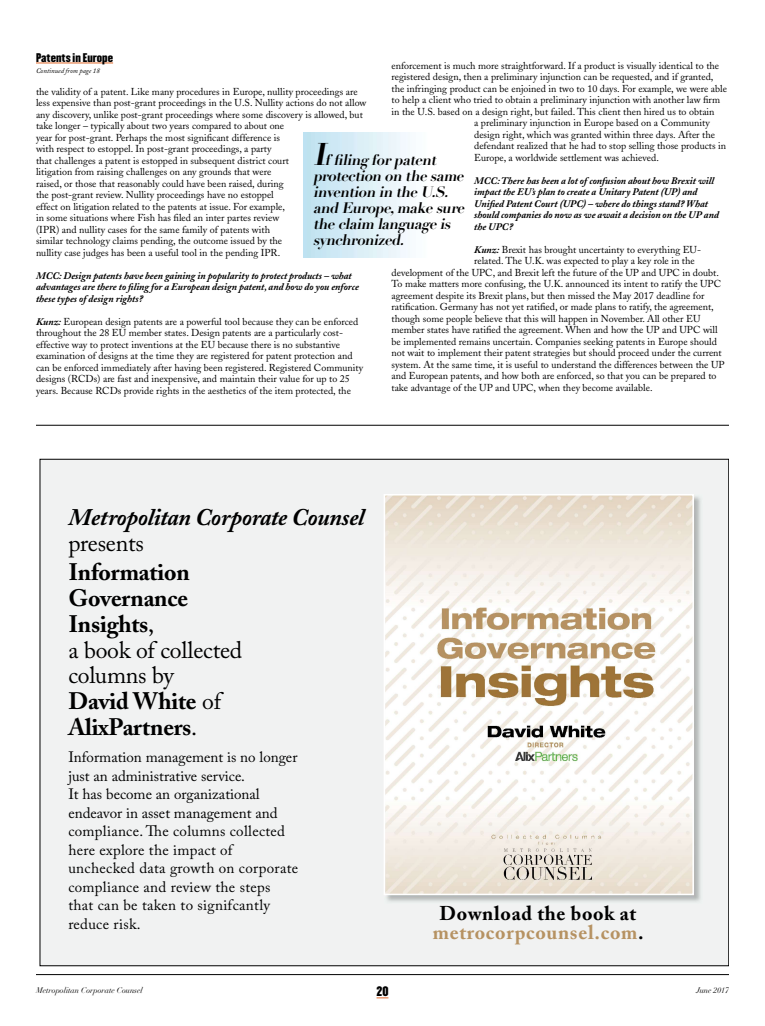
<style>
.page{position:relative;width:765px;height:1026px;background:#fff}
.page>*{position:absolute;margin:0;border:0;box-sizing:border-box;transform-origin:0 0}
.t1{font:700 23.7px/25.8px "Adobe Caslon";letter-spacing:-.01em;color:#000}
.t2{font:italic 700 23.7px/25.8px "Adobe Caslon";letter-spacing:-.01em;color:#000}
.t3{font:700 19.8px/19.8px "Adobe Caslon Pro";letter-spacing:.035em;color:#b69262;text-align:center}
.t4{font:15px/18.5px "Adobe Caslon Pro";letter-spacing:.02em;color:#000}
.t5{font:italic 700 15px/16px "Didot LT Std";color:#000}
.t6{font:12px "Champion HTF Welterweight";color:#000}
.t7{font:11px "Champion HTF Welterweight";color:#000}
.t8{font:10px/11.5px "Adobe Caslon";color:#000}
.t9{font:italic 700 10px/11.5px "Adobe Caslon";color:#000}
.t10{font:italic 8px "Didot LT Std";color:#000}
.t11{font:italic 7px "Adobe Caslon";color:#000}
.s1{font-weight:700;font-style:italic}
.s2{font-size:31px}
.s3{font-family:"Adobe Caslon Pro";font-weight:400;font-style:normal}
.s4{font-family:"Adobe Caslon Pro";font-weight:400}
.s5{color:#000}
</style>
<div class="page">
<div style="left:40px;top:459px;width:689px;height:507px;background:#f1f2f2"></div>
<img style="left:386px;top:496px;width:315px;height:406px">
<hr style="left:36px;top:974px;width:693px;height:1px;background:#000">
<hr style="left:36px;top:63px;width:77px;height:1px;background:#df682a">
<div style="left:384px;top:494px;width:310px;height:401px;border:2px solid #fff"></div>
<hr style="left:36px;top:425px;width:693px;height:1px;background:#000">
<p class="t7" style="left:36px;top:53px;width:79px">Patents in Europe</p>
<p class="t11" style="left:36px;top:68px;width:65px">Continued from page 18</p>
<p class="t8" style="left:392px;top:61px;width:329px">enforcement is much more straightforward. If a product is visually identical to the</p>
<p class="t8" style="left:392px;top:72px;width:323px">registered design, then a preliminary injunction can be requested, and if granted,</p>
<p class="t8" style="left:392px;top:84px;width:337px">the infringing product can be enjoined in two to 10 days. For example, we were able</p>
<p class="t8" style="left:392px;top:95px;width:330px">to help a client who tried to obtain a preliminary injunction with another law firm</p>
<p class="t8" style="left:392px;top:107px;width:325px">in the U.S. based on a design right, but failed. This client then hired us to obtain</p>
<p class="t8" style="left:474px;top:118px;width:237px">a preliminary injunction in Europe based on a Community</p>
<p class="t8" style="left:474px;top:130px;width:242px">design right, which was granted within three days. After the</p>
<p class="t8" style="left:474px;top:141px;width:254px">defendant realized that he had to stop selling those products in</p>
<p class="t8" style="left:474px;top:153px;width:186px">Europe, a worldwide settlement was achieved.</p>
<p class="t9" style="left:474px;top:176px;width:246px">MCC: There has been a lot of confusion about how Brexit will impact the EU’s plan to create a Unitary Patent (UP) and Unified Patent Court (UPC) – where do things stand? What should companies do now as we await a decision on the UP and the UPC?</p>
<p class="t8" style="left:474px;top:245px;width:228px"><span class="s1">Kunz:</span> Brexit has brought uncertainty to everything EU-</p>
<p class="t8" style="left:474px;top:256px;width:222px">related. The U.K. was expected to play a key role in the</p>
<p class="t8" style="left:392px;top:268px;width:329px">development of the UPC, and Brexit left the future of the UP and UPC in doubt.</p>
<p class="t8" style="left:392px;top:279px;width:331px">To make matters more confusing, the U.K. announced its intent to ratify the UPC</p>
<p class="t8" style="left:392px;top:291px;width:314px">agreement despite its Brexit plans, but then missed the May 2017 deadline for</p>
<p class="t8" style="left:392px;top:302px;width:324px">ratification. Germany has not yet ratified, or made plans to ratify, the agreement,</p>
<p class="t8" style="left:392px;top:314px;width:311px">though some people believe that this will happen in November. All other EU</p>
<p class="t8" style="left:392px;top:325px;width:328px">member states have ratified the agreement. When and how the UP and UPC will</p>
<p class="t8" style="left:392px;top:337px;width:327px">be implemented remains uncertain. Companies seeking patents in Europe should</p>
<p class="t8" style="left:392px;top:348px;width:332px">not wait to implement their patent strategies but should proceed under the current</p>
<p class="t8" style="left:392px;top:360px;width:335px">system. At the same time, it is useful to understand the differences between the UP</p>
<p class="t8" style="left:392px;top:371px;width:327px">and European patents, and how both are enforced, so that you can be prepared to</p>
<p class="t8" style="left:392px;top:383px;width:263px">take advantage of the UP and UPC, when they become available.</p>
<p class="t8" style="left:36px;top:87px;width:332px">the validity of a patent. Like many procedures in Europe, nullity proceedings are less expensive than post-grant proceedings in the U.S. Nullity actions do not allow any discovery, unlike post-grant proceedings where some discovery is allowed, but take longer – typically about two years compared to about one<br>year for post-grant. Perhaps the most significant difference is<br>with respect to estoppel. In post-grant proceedings, a party<br>that challenges a patent is estopped in subsequent district court<br>litigation from raising challenges on any grounds that were<br>raised, or those that reasonably could have been raised, during<br>the post-grant review. Nullity proceedings have no estoppel<br>effect on litigation related to the patents at issue. For example,<br>in some situations where Fish has filed an inter partes review<br>(IPR) and nullity cases for the same family of patents with<br>similar technology claims pending, the outcome issued by the<br>nullity case judges has been a useful tool in the pending IPR.</p>
<p class="t9" style="left:36px;top:271px;width:325px">MCC: Design patents have been gaining in popularity to protect products – what advantages are there to filing for a European design patent, and how do you enforce these types of design rights?</p>
<p class="t8" style="left:36px;top:317px;width:329px"><span class="s1">Kunz:</span> European design patents are a powerful tool because they can be enforced throughout the 28 EU member states. Design patents are a particularly cost&shy;effective way to protect inventions at the EU because there is no substantive examination of designs at the time they are registered for patent protection and can be enforced immediately after having been registered. Registered Community designs (RCDs) are fast and inexpensive, and maintain their value for up to 25 years. Because RCDs provide rights in the aesthetics of the item protected, the</p>
<p class="t5" style="left:313px;top:154px;width:155px"><span class="s2">I</span>f filing for patent protection on the same invention in the U.S. and Europe,make sure the claim language is synchronized.</p>
<p class="t2" style="left:68px;top:508px;width:298px">Metropolitan Corporate Counsel <span class="s3">presents</span></p>
<p class="t1" style="left:68px;top:562px;width:175px">Information<br>Governance<br>Insights<span class="s4">,<br>a book of collected columns by<br></span>David White <span class="s4">of<br></span>AlixPartners<span class="s4">.</span></p>
<p class="t4" style="left:68px;top:750px;width:231px">Information management is no longer just an administrative service.<br>It has become an organizational endeavor in asset management and compliance. The columns collected here explore the impact of unchecked data growth on corporate compliance and review the steps that can be taken to signifcantly reduce risk.</p>
<p class="t3" style="left:433px;top:905px;width:213px"><span class="s5">Download the book at </span>metrocorpcounsel.com<span class="s5">.</span></p>
<p class="t6" style="left:377px;top:987px;width:13px">20</p>
<p class="t10" style="left:36px;top:987px;width:108px">Metropolitan Corporate Counsel</p>
<p class="t10" style="left:696px;top:987px;width:34px">June 2017</p>
</div>
